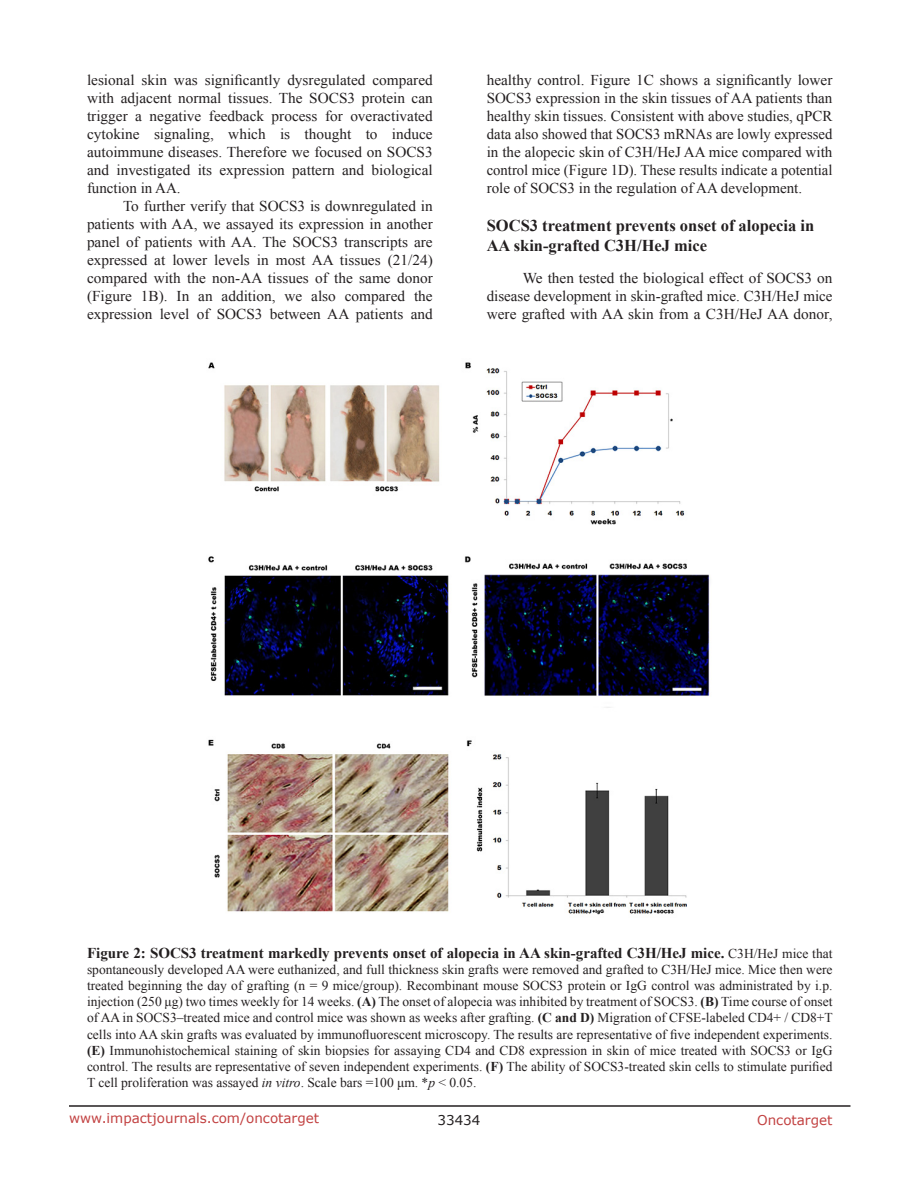
<style>
.page{position:relative;width:918px;height:1188px;background:#fff}
.page>*{position:absolute;margin:0;border:0;box-sizing:border-box;transform-origin:0 0}
.SubHeading{font:700 16.5px/19.8px "Times New Roman";color:#231f20}
.BodyText{font:15px/18px "Times New Roman";color:#231f20;text-align:justify}
.figuretext{font:700 15px "Times New Roman";color:#231f20}
.figuretext-2{font:13.5px/16.2px "Times New Roman";color:#231f20;text-align:justify}
.t1{font:13.5px "Verdana";color:#c24141}
.t2{font:13.5px "Verdana";color:#231f20}
.s1{font-weight:400;font-size:13.5px}
.s2{font-weight:700}
.s3{font-style:italic}
</style>
<div class="page">
<hr style="left:69px;top:1105px;width:781px;height:2px;background:#231f20">
<img style="left:208px;top:362px;width:502px;height:553px">
<p class="BodyText" style="left:87px;top:71px;width:347px">lesional skin was significantly dysregulated compared with adjacent normal tissues. The SOCS3 protein can trigger a negative feedback process for overactivated cytokine signaling, which is thought to induce autoimmune diseases. Therefore we focused on SOCS3 and investigated its expression pattern and biological function in AA.</p>
<p class="BodyText" style="left:87px;top:197px;width:347px;text-indent:36px">To further verify that SOCS3 is downregulated in patients with AA, we assayed its expression in another panel of patients with AA. The SOCS3 transcripts are expressed at lower levels in most AA tissues (21/24) compared with the non-AA tissues of the same donor (Figure 1B). In an addition, we also compared the expression level of SOCS3 between AA patients and</p>
<p class="BodyText" style="left:487px;top:71px;width:347px">healthy control. Figure 1C shows a significantly lower SOCS3 expression in the skin tissues of AA patients than healthy skin tissues. Consistent with above studies, qPCR data also showed that SOCS3 mRNAs are lowly expressed in the alopecic skin of C3H/HeJ AA mice compared with control mice (Figure 1D). These results indicate a potential role of SOCS3 in the regulation of AA development.</p>
<p class="SubHeading" style="left:487px;top:215px;width:329px">SOCS3 treatment prevents onset of alopecia in<br>AA skin-grafted C3H/HeJ mice</p>
<p class="BodyText" style="left:487px;top:268px;width:347px;text-indent:36px">We then tested the biological effect of SOCS3 on disease development in skin-grafted mice. C3H/HeJ mice were grafted with AA skin from a C3H/HeJ AA donor,</p>
<p class="figuretext" style="left:87px;top:942px;width:747px">Figure 2: SOCS3 treatment markedly prevents onset of alopecia in AA skin-grafted C3H/HeJ mice. <span class="s1">C3H/HeJ mice that</span></p>
<p class="figuretext-2" style="left:87px;top:961px;width:747px">spontaneously developed AA were euthanized, and full thickness skin grafts were removed and grafted to C3H/HeJ mice. Mice then were treated beginning the day of grafting (n = 9 mice/group). Recombinant mouse SOCS3 protein or IgG control was administrated by i.p. injection (250 μg) two times weekly for 14 weeks. <span class="s2">(A)</span> The onset of alopecia was inhibited by treatment of SOCS3. <span class="s2">(B)</span> Time course of onset of AA in SOCS3–treated mice and control mice was shown as weeks after grafting. <span class="s2">(C and D)</span> Migration of CFSE-labeled CD4+ / CD8+T cells into AA skin grafts was evaluated by immunofluorescent microscopy. The results are representative of five independent experiments. <span class="s2">(E)</span> Immunohistochemical staining of skin biopsies for assaying CD4 and CD8 expression in skin of mice treated with SOCS3 or IgG control. The results are representative of seven independent experiments. <span class="s2">(F)</span> The ability of SOCS3-treated skin cells to stimulate purified T cell proliferation was assayed <span class="s3">in vitro</span>. Scale bars =100 μm. *<span class="s3">p</span> &lt; 0.05.</p>
<p class="t1" style="left:69px;top:1109px;width:252px">www.impactjournals.com/oncotarget</p>
<p class="t2" style="left:438px;top:1111px;width:44px">33434</p>
<p class="t1" style="left:757px;top:1111px;width:77px">Oncotarget</p>
</div>
